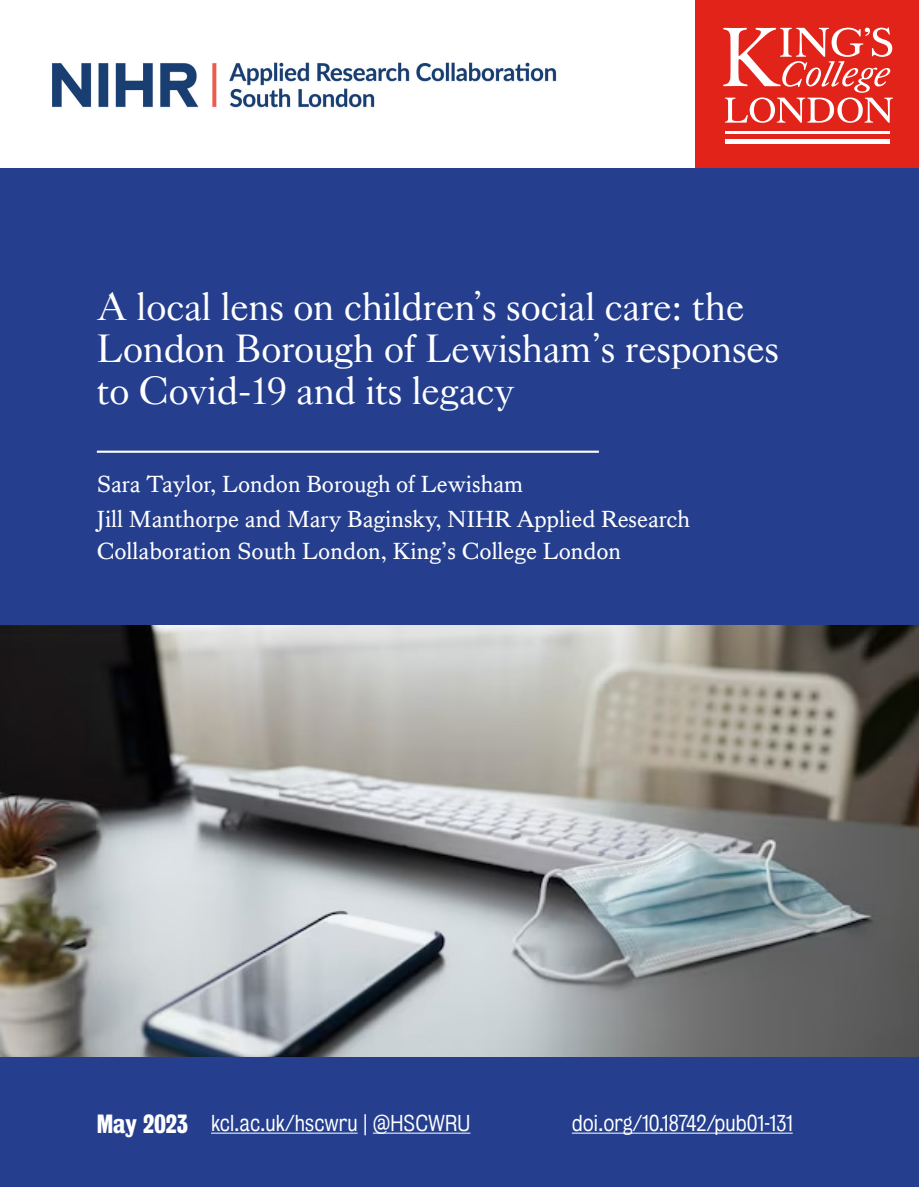
<style>
.page{position:relative;width:919px;height:1187px;background:#fff}
.page>*{position:absolute;margin:0;border:0;box-sizing:border-box;transform-origin:0 0}
.Title__Cover{font:39px/42px "Kings Caslon Display";color:#fff}
.Author__Cover{font:24px/31.5px "Kings Caslon Text";color:#fff}
.Date__Cover{font:24px "Kings Bureau Grot Three Seven";letter-spacing:-.01em;color:#fff}
.Contact_Details__Bac{font:21px "Kings Bureau Grot Five One";color:#fff}
</style>
<div class="page">
<div style="left:0;top:0;width:918px;height:1186px;background:#253f8e"></div>
<div style="left:0;top:0;width:918px;height:167px;background:#fff"></div>
<hr style="left:97px;top:450px;width:502px;height:3px;background:#fff">
<div style="left:695px;top:0;width:223px;height:167px;background:#e2231a"></div>
<hr style="left:725px;top:132px;width:164px;height:2px;background:#fff">
<hr style="left:725px;top:139px;width:164px;height:4px;background:#fff">
<svg style="left:723px;top:27px;width:169px;height:96px"></svg>
<img style="left:0;top:625px;width:918px;height:431px">
<hr style="left:211px;top:1132px;width:146px;height:1px;background:#fff">
<hr style="left:373px;top:1132px;width:97px;height:1px;background:#fff">
<hr style="left:571px;top:1132px;width:221px;height:1px;background:#fff">
<img style="left:52px;top:62px;width:505px;height:46px">
<p class="Title__Cover" style="left:97px;top:285px;width:683px">A local lens on children’s social care: the<br>London Borough of Lewisham’s responses to Covid-19 and its legacy</p>
<p class="Author__Cover" style="left:97px;top:468px;width:428px">Sara Taylor, London Borough of Lewisham</p>
<p class="Author__Cover" style="left:97px;top:503px;width:595px">Jill Manthorpe and Mary Baginsky, NIHR Applied Research<br>Collaboration South London, King’s College London</p>
<p class="Date__Cover" style="left:97px;top:1109px;width:93px">May 2023</p>
<p class="Contact_Details__Bac" style="left:211px;top:1110px;width:261px">kcl.ac.uk/hscwru | @HSCWRU</p>
<p class="Contact_Details__Bac" style="left:571px;top:1110px;width:222px">doi.org/10.18742/pub01-131</p>
</div>
